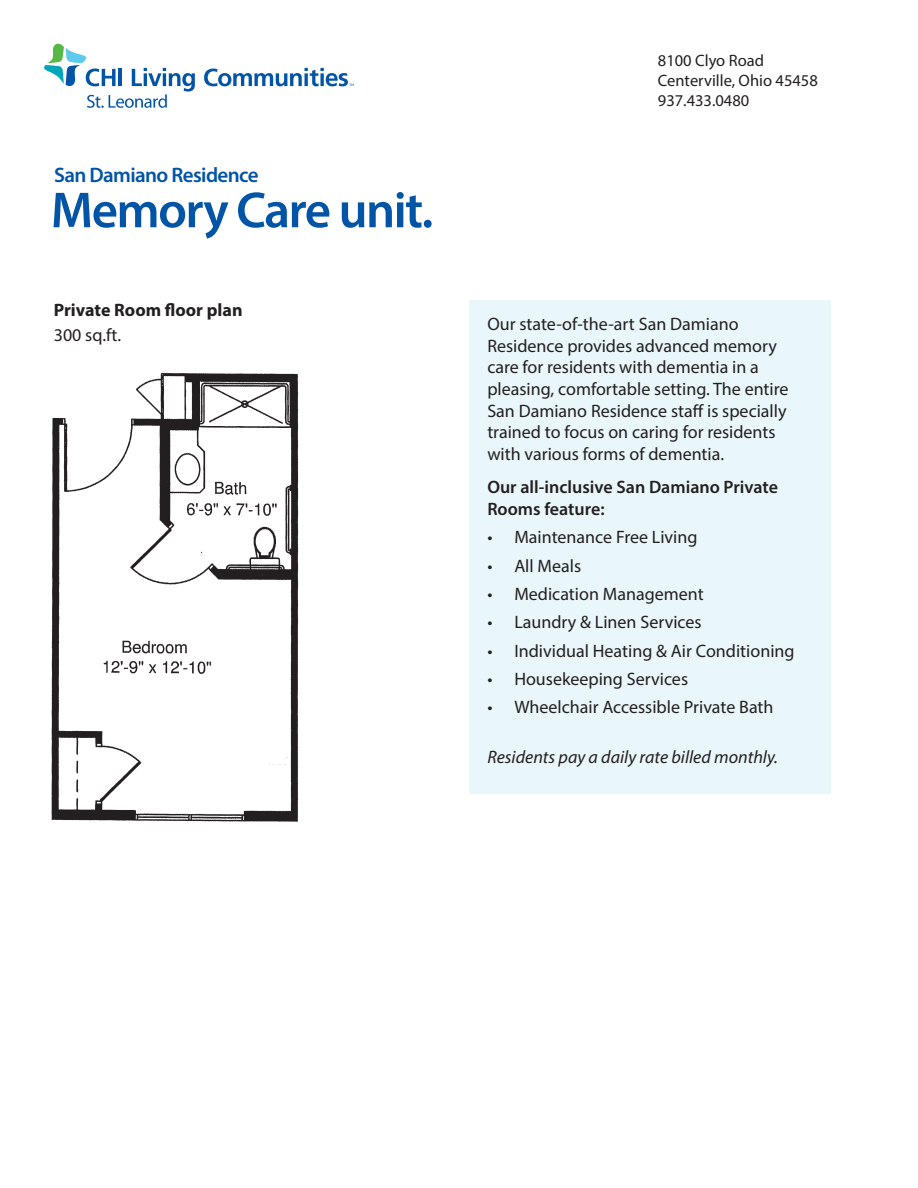
<style>
.page{position:relative;width:918px;height:1188px;background:#fff}
.page>*{position:absolute;margin:0;border:0;box-sizing:border-box;transform-origin:0 0}
.t1{font:600 51px "Myriad Pro";letter-spacing:-.03em;color:#0154a6}
.t2{font:600 21px "Myriad Pro";letter-spacing:-.03em;color:#0154a6}
.Body_Copy_Headlines{font:18px/21.6px "Myriad Pro";color:#231f20}
.t3{font:600 18px/21.6px "Myriad Pro";color:#231f20}
.t4{font:italic 18px "Myriad Pro";color:#231f20}
.Body_Copy_Headlines-2{font:700 18px "Myriad Pro";color:#231f20}
.t5{font:16.5px "Myriad Pro";color:#231f20}
</style>
<div class="page">
<div style="left:469px;top:300px;width:362px;height:494px;background:#e9f7fb"></div>
<svg style="left:44px;top:43px;width:151px;height:65px"></svg>
<svg style="left:204px;top:68px;width:150px;height:18px"></svg>
<img style="left:51px;top:373px;width:248px;height:449px">
<p class="t2" style="left:54px;top:162px;width:206px">San Damiano Residence</p>
<p class="t1" style="left:51px;top:178px;width:384px">Memory Care unit.</p>
<p class="Body_Copy_Headlines-2" style="left:54px;top:298px;width:190px">Private Room floor plan</p>
<p class="Body_Copy_Headlines" style="left:54px;top:324px;width:69px">300 sq.ft.</p>
<p class="t5" style="left:658px;top:50px;width:108px">8100 Clyo Road</p>
<p class="t5" style="left:658px;top:70px;width:162px">Centerville, Ohio 45458</p>
<p class="t5" style="left:658px;top:90px;width:93px">937.433.0480</p>
<p class="Body_Copy_Headlines" style="left:487px;top:313px;width:303px">Our state-of-the-art San Damiano Residence provides advanced memory care for residents with dementia in a pleasing, comfortable setting. The entire San Damiano Residence staff is specially trained to focus on caring for residents with various forms of dementia.</p>
<p class="t3" style="left:487px;top:476px;width:292px">Our all-inclusive San Damiano Private<br>Rooms feature:</p>
<p class="Body_Copy_Headlines" style="left:487px;top:526px;width:212px">• Maintenance Free Living</p>
<p class="Body_Copy_Headlines" style="left:487px;top:554px;width:95px">• All Meals</p>
<p class="Body_Copy_Headlines" style="left:487px;top:583px;width:218px">• Medication Management</p>
<p class="Body_Copy_Headlines" style="left:487px;top:611px;width:216px">• Laundry &amp; Linen Services</p>
<p class="Body_Copy_Headlines" style="left:487px;top:639px;width:309px">• Individual Heating &amp; Air Conditioning</p>
<p class="Body_Copy_Headlines" style="left:487px;top:668px;width:202px">• Housekeeping Services</p>
<p class="Body_Copy_Headlines" style="left:487px;top:696px;width:288px">• Wheelchair Accessible Private Bath</p>
<p class="t4" style="left:487px;top:746px;width:292px">Residents pay a daily rate billed monthly.</p>
</div>
